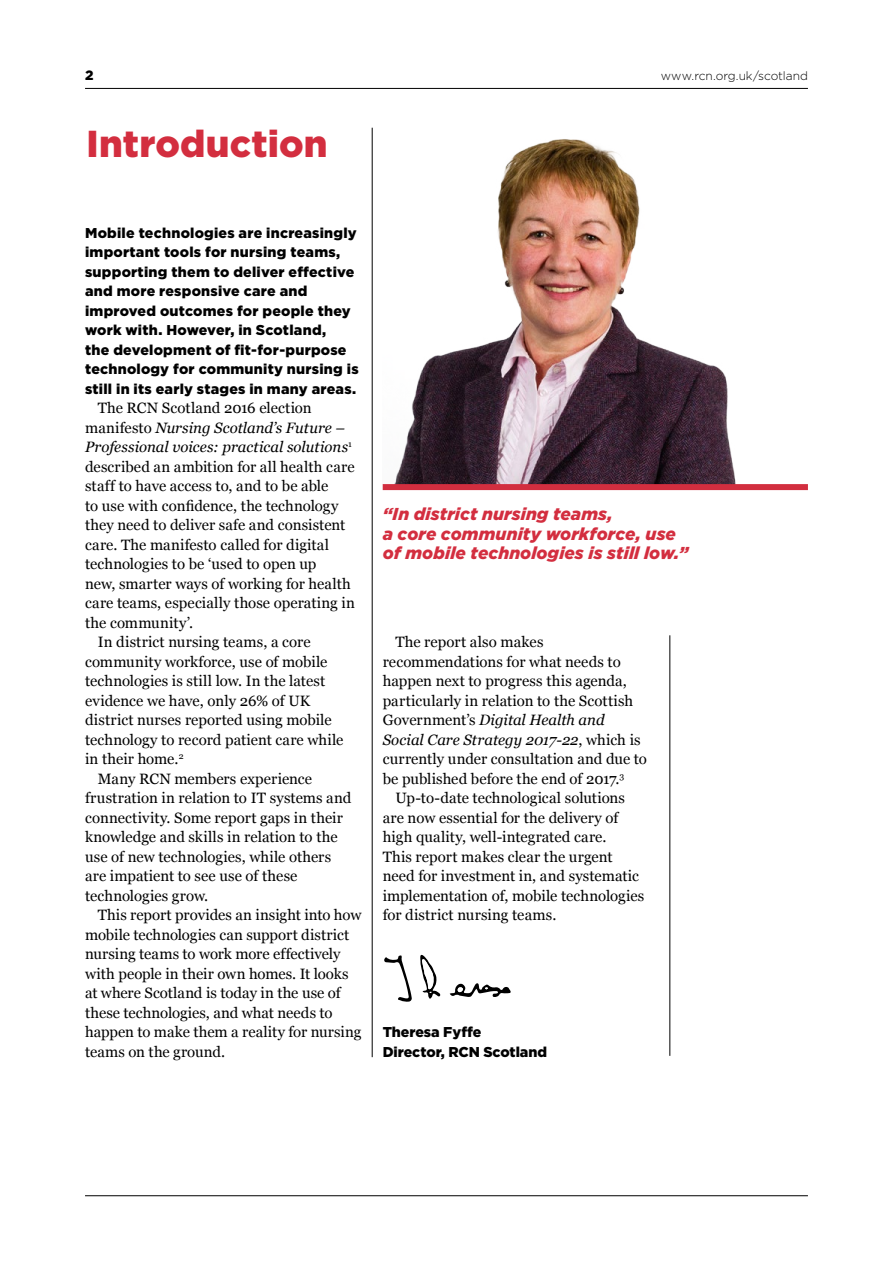
<style>
.page{position:relative;width:893px;height:1263px;background:#fff}
.page>*{position:absolute;margin:0;border:0;box-sizing:border-box;transform-origin:0 0}
.t1{font:900 37.5px "Gotham";letter-spacing:.005em;color:#d32e3f}
.t2{font:italic 900 17.25px/19.5px "Gotham";letter-spacing:.005em;color:#d32e3f}
.t3{font:15px/19.5px "Georgia";letter-spacing:.005em;color:#000}
.t4{font:italic 15px "Georgia";color:#000}
.t5{font:900 14.25px/19.5px "Gotham";letter-spacing:.015em;color:#000}
.t6{font:900 14.25px/19.5px "Gotham";letter-spacing:-.005em;color:#000}
.t7{font:900 13.5px "Gotham";color:#000}
.t8{font:300 12px "Gotham";letter-spacing:-.01em;color:#000}
.s1{font-style:normal}
.s2{font-style:italic}
</style>
<div class="page">
<hr style="left:85px;top:88px;width:723px;height:1px;background:#000">
<hr style="left:85px;top:1195px;width:723px;height:1px;background:#000">
<img style="left:394px;top:139px;width:342px;height:345px">
<svg style="left:384px;top:955px;width:127px;height:47px"></svg>
<div style="left:383px;top:484px;width:425px;height:6px;background:#d22e3f"></div>
<hr style="left:372px;top:128px;width:1px;height:929px;background:#000">
<hr style="left:670px;top:635px;width:1px;height:421px;background:#000">
<p class="t7" style="left:85px;top:66px;width:10px">2</p>
<p class="t8" style="left:661px;top:68px;width:149px">www.rcn.org.uk/scotland</p>
<h1 class="t1" style="left:87px;top:117px;width:242px">Introduction</h1>
<p class="t5" style="left:85px;top:223px;width:275px">Mobile technologies are increasingly important tools for nursing teams, supporting them to deliver effective and more responsive care and improved outcomes for people they work with. However, in Scotland,<br>the development of fit-for-purpose technology for community nursing is still in its early stages in many areas.</p>
<p class="t3" style="left:98px;top:398px;width:215px">The RCN Scotland 2016 election</p>
<p class="t4" style="left:85px;top:418px;width:262px"><span class="s1">manifesto</span> Nursing Scotland’s Future –</p>
<p class="t4" style="left:85px;top:437px;width:268px">Professional voices: practical solutions<sup>1</sup></p>
<p class="t3" style="left:85px;top:457px;width:271px">described an ambition for all health care</p>
<p class="t3" style="left:85px;top:476px;width:245px">staff to have access to, and to be able</p>
<p class="t3" style="left:85px;top:496px;width:255px">to use with confidence, the technology</p>
<p class="t3" style="left:85px;top:515px;width:262px">they need to deliver safe and consistent</p>
<p class="t3" style="left:85px;top:535px;width:246px">care. The manifesto called for digital</p>
<p class="t3" style="left:85px;top:554px;width:233px">technologies to be ‘used to open up</p>
<p class="t3" style="left:85px;top:574px;width:267px">new, smarter ways of working for health</p>
<p class="t3" style="left:85px;top:593px;width:271px">care teams, especially those operating in</p>
<p class="t3" style="left:85px;top:613px;width:110px">the community’.</p>
<p class="t3" style="left:98px;top:632px;width:214px">In district nursing teams, a core</p>
<p class="t3" style="left:85px;top:652px;width:244px">community workforce, use of mobile</p>
<p class="t3" style="left:85px;top:671px;width:242px">technologies is still low. In the latest</p>
<p class="t3" style="left:85px;top:691px;width:227px">evidence we have, only 26% of UK</p>
<p class="t3" style="left:85px;top:710px;width:248px">district nurses reported using mobile</p>
<p class="t3" style="left:85px;top:730px;width:260px">technology to record patient care while</p>
<p class="t3" style="left:85px;top:749px;width:100px">in their home.<sup>2</sup></p>
<p class="t3" style="left:98px;top:769px;width:216px">Many RCN members experience</p>
<p class="t3" style="left:85px;top:788px;width:268px">frustration in relation to IT systems and</p>
<p class="t3" style="left:85px;top:808px;width:259px">connectivity. Some report gaps in their</p>
<p class="t3" style="left:85px;top:827px;width:254px">knowledge and skills in relation to the</p>
<p class="t3" style="left:85px;top:847px;width:248px">use of new technologies, while others</p>
<p class="t3" style="left:85px;top:866px;width:214px">are impatient to see use of these</p>
<p class="t3" style="left:85px;top:886px;width:125px">technologies grow.</p>
<p class="t3" style="left:98px;top:905px;width:265px">This report provides an insight into how</p>
<p class="t3" style="left:85px;top:925px;width:266px">mobile technologies can support district</p>
<p class="t3" style="left:85px;top:944px;width:257px">nursing teams to work more effectively</p>
<p class="t3" style="left:85px;top:964px;width:265px">with people in their own homes. It looks</p>
<p class="t3" style="left:85px;top:983px;width:257px">at where Scotland is today in the use of</p>
<p class="t3" style="left:85px;top:1003px;width:249px">these technologies, and what needs to</p>
<p class="t3" style="left:85px;top:1022px;width:278px">happen to make them a reality for nursing</p>
<p class="t3" style="left:85px;top:1042px;width:142px">teams on the ground.</p>
<p class="t2" style="left:383px;top:504px;width:308px">“In district nursing teams,<br>a core community workforce, use of mobile technologies is still low.”</p>
<p class="t3" style="left:383px;top:632px;width:266px;text-indent:13px">The report also makes recommendations for what needs to happen next to progress this agenda, particularly in relation to the Scottish Government’s <span class="s2">Digital Health and Social Care Strategy 2017-22</span>, which is currently under consultation and due to be published before the end of 2017.<sup>3</sup></p>
<p class="t3" style="left:383px;top:788px;width:263px;text-indent:13px">Up-to-date technological solutions are now essential for the delivery of high quality, well-integrated care.<br>This report makes clear the urgent need for investment in, and systematic implementation of, mobile technologies for district nursing teams.</p>
<p class="t6" style="left:383px;top:1022px;width:166px">Theresa Fyffe<br>Director, RCN Scotland</p>
</div>
